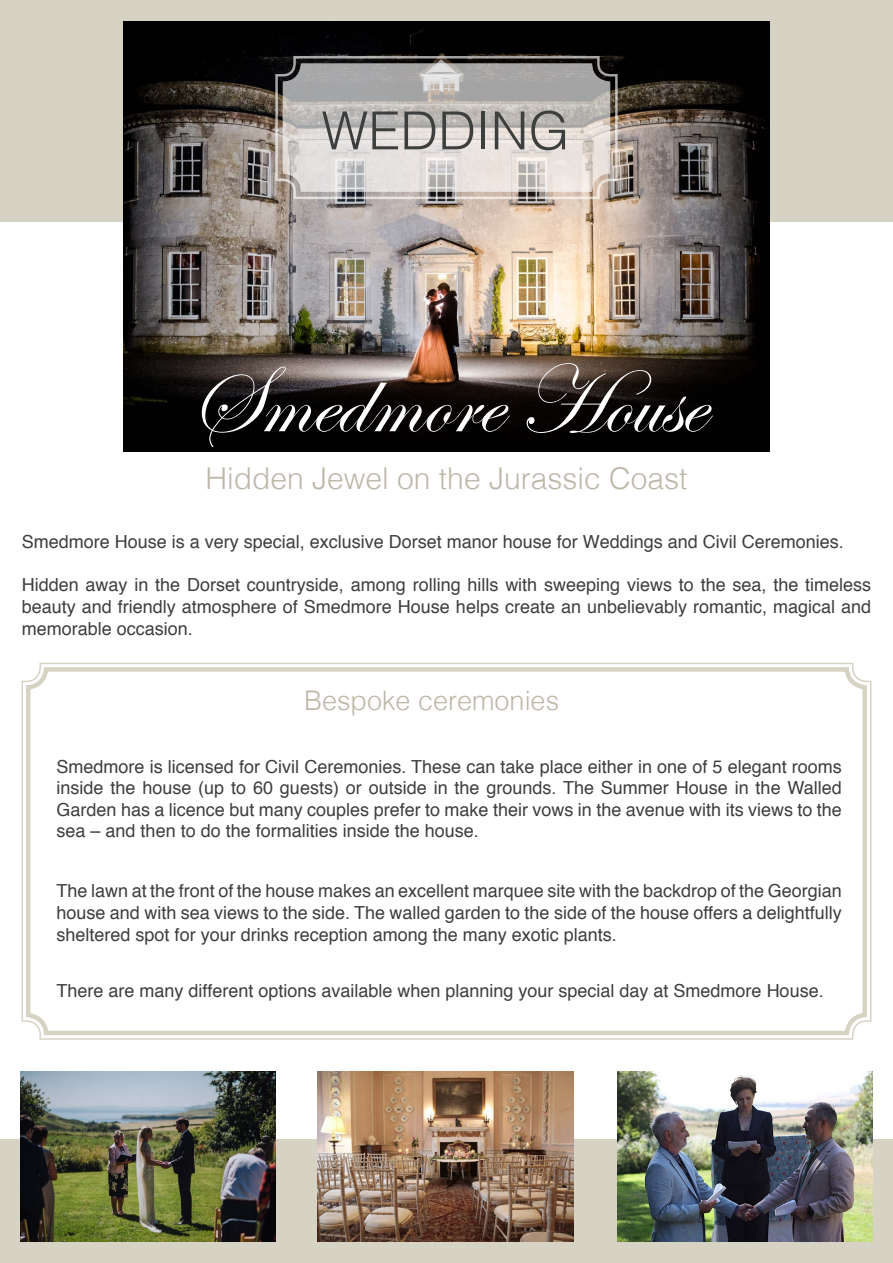
<style>
.page{position:relative;width:893px;height:1263px;background:#fff}
.page>*{position:absolute;margin:0;border:0;box-sizing:border-box;transform-origin:0 0}
.t1{font:97.5px "Edwardian Script ITC";color:#fff}
.t2{font:300 52.5px "Helvetica";color:#3d3f3e}
.t3{font:300 30px "Helvetica";color:#bdb7a9}
.t4{font:300 27px "Helvetica";color:#bdb7a9}
.t5{font:18px/21.6px "Helvetica";color:#3d3f3e;text-align:justify}
</style>
<div class="page">
<div style="left:0;top:1139px;width:893px;height:124px;background:#d6d3c4"></div>
<div style="left:0;top:0;width:893px;height:221px;background:#d6d3c4"></div>
<img style="left:123px;top:21px;width:647px;height:431px">
<svg style="left:21px;top:662px;width:851px;height:378px"></svg>
<div style="left:26px;top:667px;width:841px;height:368px;border:4px solid #d6d3c4;border-radius:18px"></div>
<svg style="left:274px;top:55px;width:345px;height:145px;background:#bab6b3"></svg>
<div style="left:283px;top:64px;width:327px;height:128px;border:8px solid #fff;border-radius:18px"></div>
<img style="left:20px;top:1072px;width:255px;height:169px">
<img style="left:618px;top:1071px;width:255px;height:171px">
<img style="left:318px;top:1071px;width:255px;height:171px">
<h2 class="t2" style="left:321px;top:86px;width:249px">WEDDING</h2>
<h1 class="t1" style="left:189px;top:348px;width:517px">Smedmore House</h1>
<h3 class="t3" style="left:206px;top:453px;width:483px">Hidden Jewel on the Jurassic Coast</h3>
<p class="t5" style="left:22px;top:532px;width:823px">Smedmore House is a very special, exclusive Dorset manor house for Weddings and Civil Ceremonies.</p>
<p class="t5" style="left:22px;top:575px;width:851px">Hidden away in the Dorset countryside, among rolling hills with sweeping views to the sea, the timeless beauty and friendly atmosphere of Smedmore House helps create an unbelievably romantic, magical and memorable occasion.</p>
<h3 class="t4" style="left:304px;top:677px;width:257px">Bespoke ceremonies</h3>
<p class="t5" style="left:57px;top:756px;width:787px">Smedmore is licensed for Civil Ceremonies. These can take place either in one of 5 elegant rooms inside the house (up to 60 guests) or outside in the grounds. The Summer House in the Walled Garden has a licence but many couples prefer to make their vows in the avenue with its views to the sea – and then to do the formalities inside the house.</p>
<p class="t5" style="left:57px;top:881px;width:787px">The lawn at the front of the house makes an excellent marquee site with the backdrop of the Georgian house and with sea views to the side. The walled garden to the side of the house offers a delightfully sheltered spot for your drinks reception among the many exotic plants.</p>
<p class="t5" style="left:57px;top:980px;width:769px">There are many different options available when planning your special day at Smedmore House.</p>
</div>
